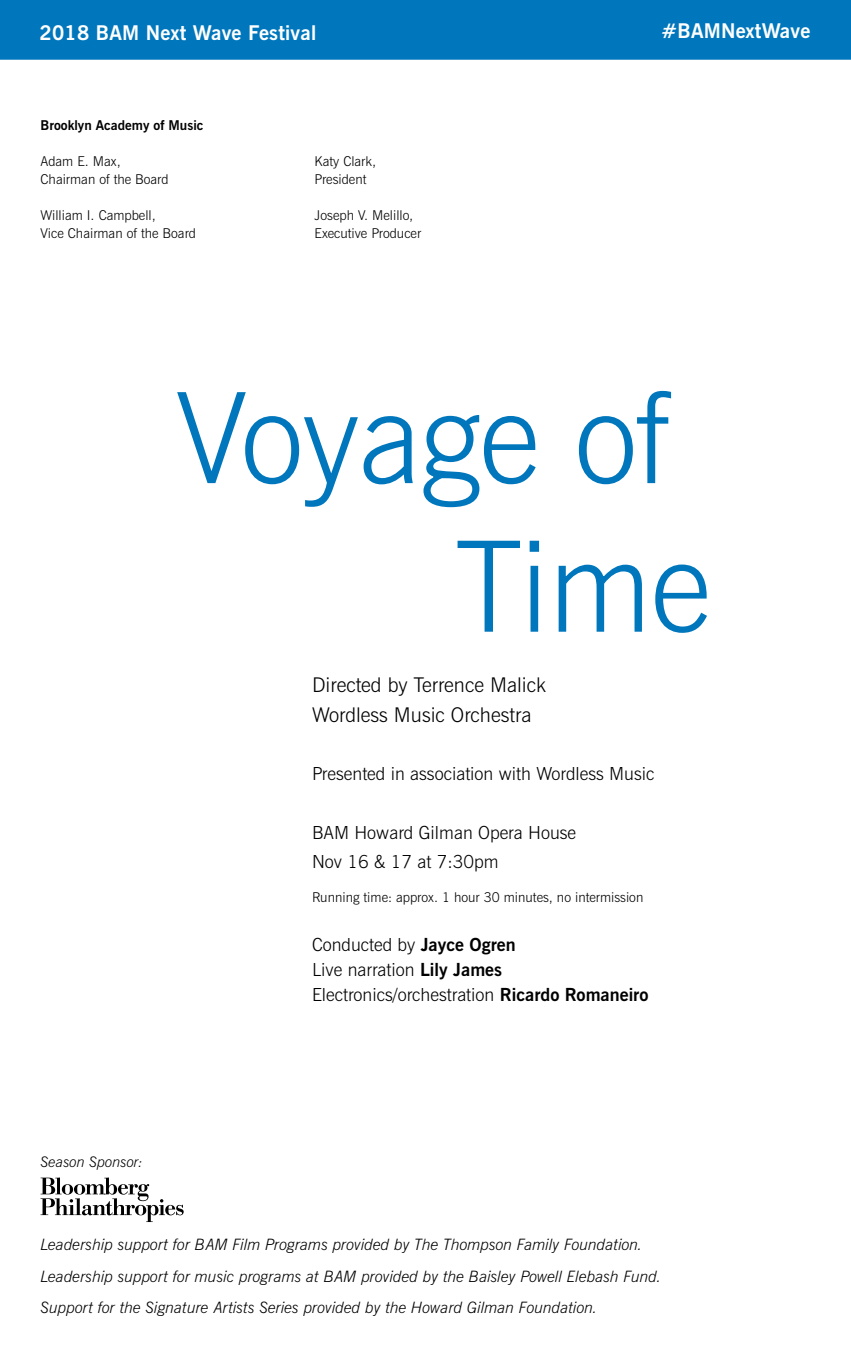
<style>
.page{position:relative;width:851px;height:1357px;background:#fff}
.page>*{position:absolute;margin:0;border:0;box-sizing:border-box;transform-origin:0 0}
.t1{font:300 126px/148.5px "News Gothic BT";letter-spacing:-.01em;color:#0077bc}
.t2{font:300 20.25px/29.2px "News Gothic BT";color:#000}
.t3{font:700 20.25px "News Gothic BT";letter-spacing:.01em;color:#fff}
.t4{font:300 18px/24.8px "News Gothic BT";color:#000}
.t5{font:italic 300 15.75px/31.5px "News Gothic BT";color:#000}
.t6{font:italic 300 14.62px "News Gothic BT";color:#000}
.t7{font:300 13.5px/18px "News Gothic BT";color:#000}
.t8{font:700 13.5px "News Gothic BT";color:#000}
.s1{font-weight:700}
</style>
<div class="page">
<div style="left:0;top:0;width:850px;height:60px;background:#0077bc"></div>
<svg style="left:40px;top:1177px;width:144px;height:45px"></svg>
<p class="t3" style="left:40px;top:20px;width:278px">2018 BAM Next Wave Festival</p>
<p class="t3" style="left:661px;top:18px;width:150px">#BAMNextWave</p>
<p class="t8" style="left:40px;top:117px;width:164px">Brooklyn Academy of Music</p>
<p class="t7" style="left:40px;top:152px;width:130px">Adam E. Max,<br>Chairman of the Board</p>
<p class="t7" style="left:40px;top:206px;width:157px">William I. Campbell,<br>Vice Chairman of the Board</p>
<p class="t7" style="left:314px;top:152px;width:63px">Katy Clark,<br>President</p>
<p class="t7" style="left:314px;top:206px;width:108px">Joseph V. Melillo,<br>Executive Producer</p>
<h1 class="t1" style="left:455px;top:363px;width:257px;text-indent:-278px">Voyage of<br>Time</h1>
<p class="t2" style="left:312px;top:670px;width:235px">Directed by Terrence Malick<br>Wordless Music Orchestra</p>
<p class="t4" style="left:312px;top:761px;width:344px">Presented in association with Wordless Music</p>
<p class="t6" style="left:40px;top:1153px;width:104px">Season Sponsor:</p>
<p class="t4" style="left:312px;top:817px;width:266px;line-height:29.2px">BAM Howard Gilman Opera House<br>Nov 16 &amp; 17 at 7:30pm</p>
<p class="t7" style="left:312px;top:888px;width:333px">Running time: approx. 1 hour 30 minutes, no intermission</p>
<p class="t4" style="left:312px;top:932px;width:338px">Conducted by <span class="s1">Jayce Ogren<br></span>Live narration <span class="s1">Lily James<br></span>Electronics/orchestration <span class="s1">Ricardo Romaneiro</span></p>
<p class="t5" style="left:40px;top:1229px;width:622px">Leadership support for BAM Film Programs provided by The Thompson Family Foundation.<br>Leadership support for music programs at BAM provided by the Baisley Powell Elebash Fund.<br>Support for the Signature Artists Series provided by the Howard Gilman Foundation.</p>
</div>
